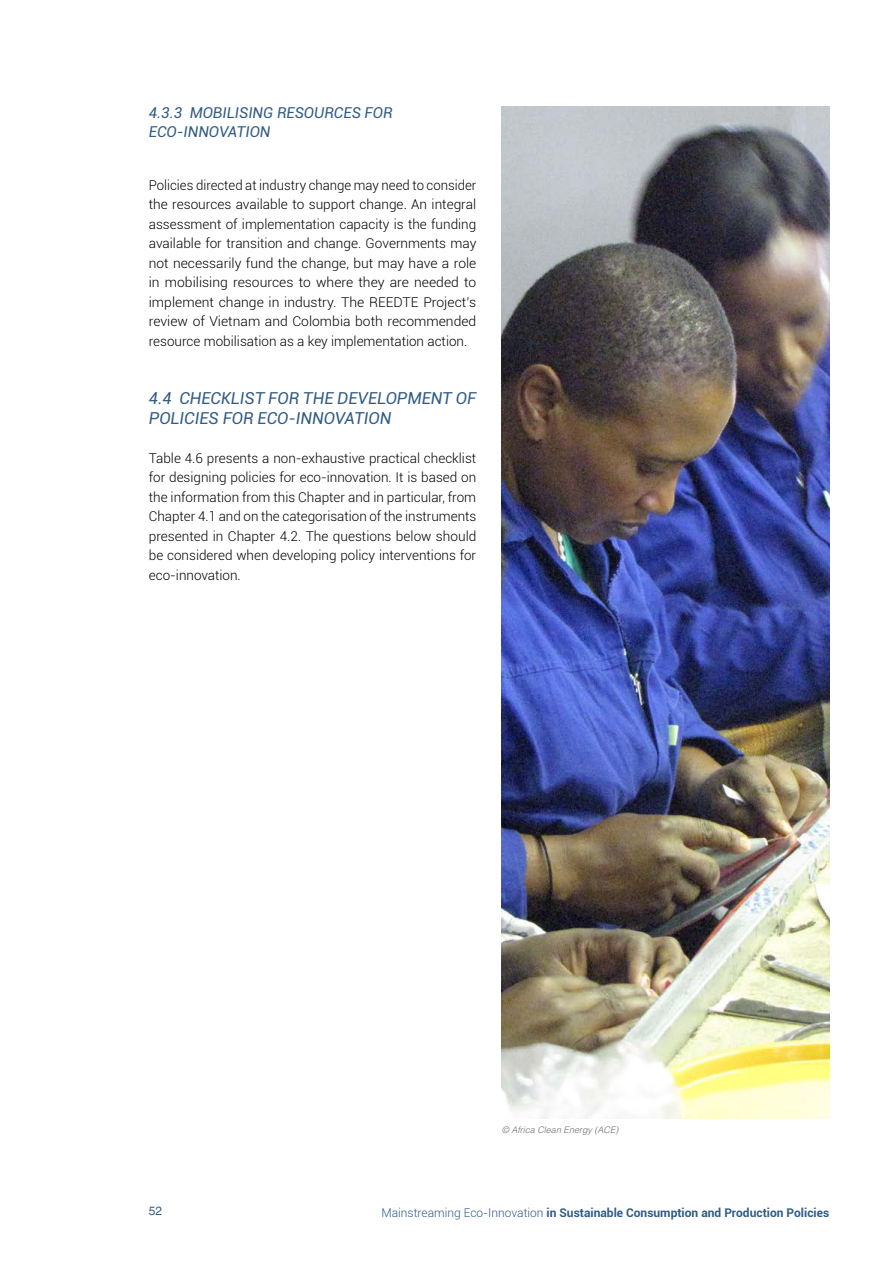
<style>
.page{position:relative;width:893px;height:1263px;background:#fff}
.page>*{position:absolute;margin:0;border:0;box-sizing:border-box;transform-origin:0 0}
.t1{font:italic 16.5px/19.5px "Roboto";color:#315c86}
.t2{font:italic 15px/19.5px "Roboto";color:#315c86}
.t3{font:300 13.5px/19.5px "Roboto";color:#000;text-align:justify}
.t4{font:700 12px "Roboto";color:#315c86}
.t5{font:12px "Helvetica LT Std";color:#315c86}
.t6{font:italic 300 9px "Helvetica LT Std";color:#6d6e71}
.s1{font-weight:300}
</style>
<div class="page">
<img style="left:502px;top:106px;width:327px;height:1013px">
<p class="t2" style="left:149px;top:102px;width:245px">4.3.3 MOBILISING RESOURCES FOR<br>ECO-INNOVATION</p>
<p class="t3" style="left:149px;top:175px;width:329px">Policies directed at industry change may need to consider the resources available to support change. An integral assessment of implementation capacity is the funding available for transition and change. Governments may not necessarily fund the change, but may have a role in mobilising resources to where they are needed to implement change in industry. The REEDTE Project’s review of Vietnam and Colombia both recommended resource mobilisation as a key implementation action.</p>
<p class="t1" style="left:149px;top:388px;width:329px">4.4 CHECKLIST FOR THE DEVELOPMENT OF<br>POLICIES FOR ECO-INNOVATION</p>
<p class="t3" style="left:149px;top:448px;width:329px">Table 4.6 presents a non-exhaustive practical checklist for designing policies for eco-innovation. It is based on the information from this Chapter and in particular, from Chapter 4.1 and on the categorisation of the instruments presented in Chapter 4.2. The questions below should be considered when developing policy interventions for eco-innovation.</p>
<p class="t6" style="left:502px;top:1124px;width:118px">© Africa Clean Energy (ACE)</p>
<p class="t5" style="left:149px;top:1203px;width:15px">52</p>
<p class="t4" style="left:381px;top:1204px;width:449px"><span class="s1">Mainstreaming Eco-Innovation</span> in Sustainable Consumption and Production Policies</p>
</div>
